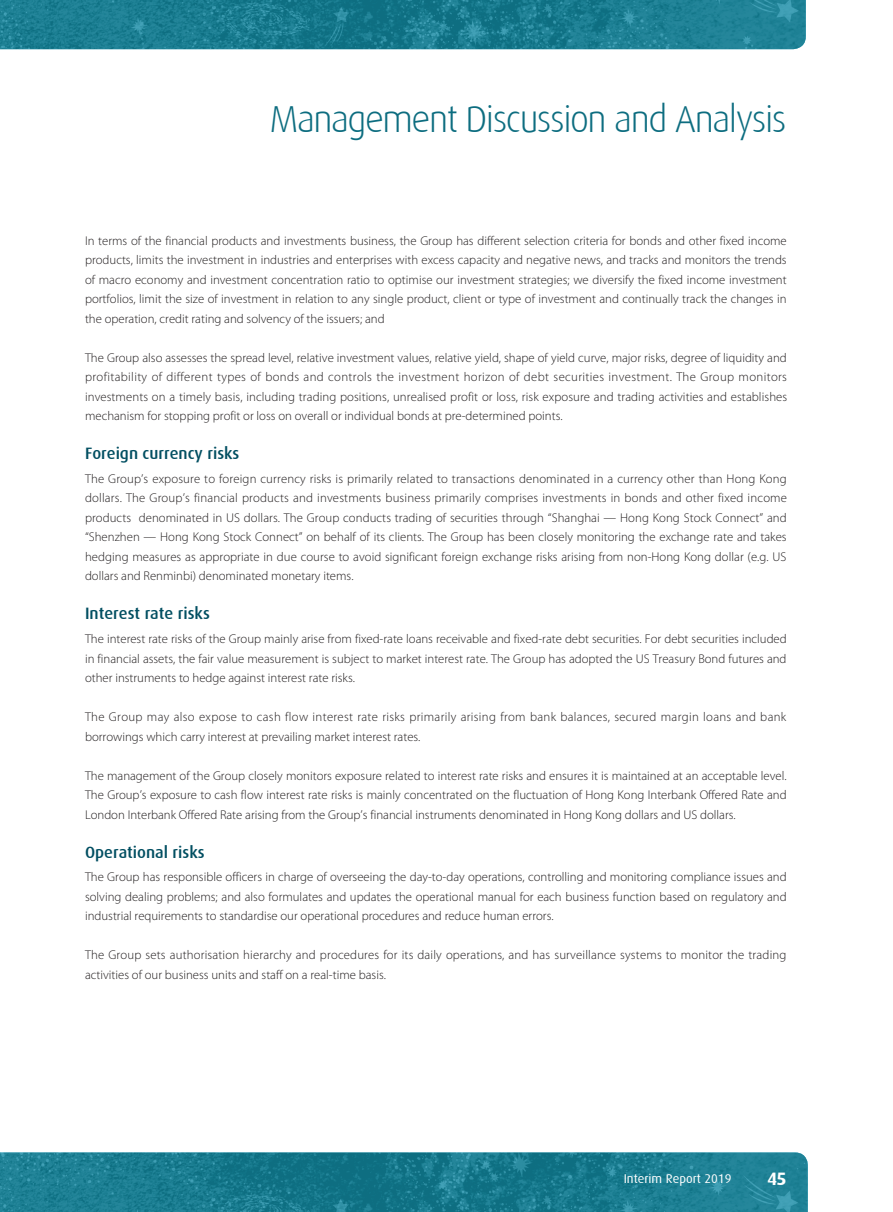
<style>
.page{position:relative;width:893px;height:1212px;background:#fff}
.page>*{position:absolute;margin:0;border:0;box-sizing:border-box;transform-origin:0 0}
.t1{font:300 37.5px "Dax";letter-spacing:-.04em;color:#0d6d80}
.t2{font:700 18px "Dax";color:#fff}
.t3{font:500 16.5px "Dax";color:#004e61}
.t4{font:300 12.75px/19.5px "Myriad Pro";color:#231f20;text-align:justify}
.t5{font:300 12.75px/19.5px "Myriad Pro";letter-spacing:.025em;color:#231f20}
.t6{font:12.75px "Dax";color:#fff}
</style>
<div class="page">
<img style="left:0;top:0;width:806px;height:49px">
<img style="left:0;top:1152px;width:808px;height:60px">
<h1 class="t1" style="left:269px;top:99px;width:519px">Management Discussion and Analysis</h1>
<p class="t4" style="left:85px;top:230px;width:703px">In terms of the financial products and investments business, the Group has different selection criteria for bonds and other fixed income products, limits the investment in industries and enterprises with excess capacity and negative news, and tracks and monitors the trends of macro economy and investment concentration ratio to optimise our investment strategies; we diversify the fixed income investment portfolios, limit the size of investment in relation to any single product, client or type of investment and continually track the changes in the operation, credit rating and solvency of the issuers; and</p>
<p class="t4" style="left:85px;top:347px;width:704px">The Group also assesses the spread level, relative investment values, relative yield, shape of yield curve, major risks, degree of liquidity and profitability of different types of bonds and controls the investment horizon of debt securities investment. The Group monitors investments on a timely basis, including trading positions, unrealised profit or loss, risk exposure and trading activities and establishes mechanism for stopping profit or loss on overall or individual bonds at pre-determined points.</p>
<p class="t3" style="left:85px;top:444px;width:156px">Foreign currency risks</p>
<p class="t4" style="left:85px;top:469px;width:704px">The Group’s exposure to foreign currency risks is primarily related to transactions denominated in a currency other than Hong Kong dollars. The Group’s financial products and investments business primarily comprises investments in bonds and other fixed income products denominated in US dollars. The Group conducts trading of securities through “Shanghai — Hong Kong Stock Connect” and “Shenzhen — Hong Kong Stock Connect” on behalf of its clients. The Group has been closely monitoring the exchange rate and takes hedging measures as appropriate in due course to avoid significant foreign exchange risks arising from non-Hong Kong dollar (e.g. US dollars and Renminbi) denominated monetary items.</p>
<p class="t3" style="left:85px;top:604px;width:126px">Interest rate risks</p>
<p class="t4" style="left:85px;top:629px;width:703px">The interest rate risks of the Group mainly arise from fixed-rate loans receivable and fixed-rate debt securities. For debt securities included in financial assets, the fair value measurement is subject to market interest rate. The Group has adopted the US Treasury Bond futures and other instruments to hedge against interest rate risks.</p>
<p class="t5" style="left:85px;top:707px;width:703px">The Group may also expose to cash flow interest rate risks primarily arising from bank balances, secured margin loans and bank borrowings which carry interest at prevailing market interest rates.</p>
<p class="t4" style="left:85px;top:765px;width:703px">The management of the Group closely monitors exposure related to interest rate risks and ensures it is maintained at an acceptable level.<br>The Group’s exposure to cash flow interest rate risks is mainly concentrated on the fluctuation of Hong Kong Interbank Offered Rate and London Interbank Offered Rate arising from the Group’s financial instruments denominated in Hong Kong dollars and US dollars.</p>
<p class="t3" style="left:85px;top:843px;width:121px">Operational risks</p>
<p class="t4" style="left:85px;top:867px;width:703px">The Group has responsible officers in charge of overseeing the day-to-day operations, controlling and monitoring compliance issues and solving dealing problems; and also formulates and updates the operational manual for each business function based on regulatory and industrial requirements to standardise our operational procedures and reduce human errors.</p>
<p class="t4" style="left:85px;top:945px;width:703px">The Group sets authorisation hierarchy and procedures for its daily operations, and has surveillance systems to monitor the trading activities of our business units and staff on a real-time basis.</p>
<p class="t6" style="left:624px;top:1171px;width:109px">Interim Report 2019</p>
<h2 class="t2" style="left:767px;top:1168px;width:21px">45</h2>
</div>
